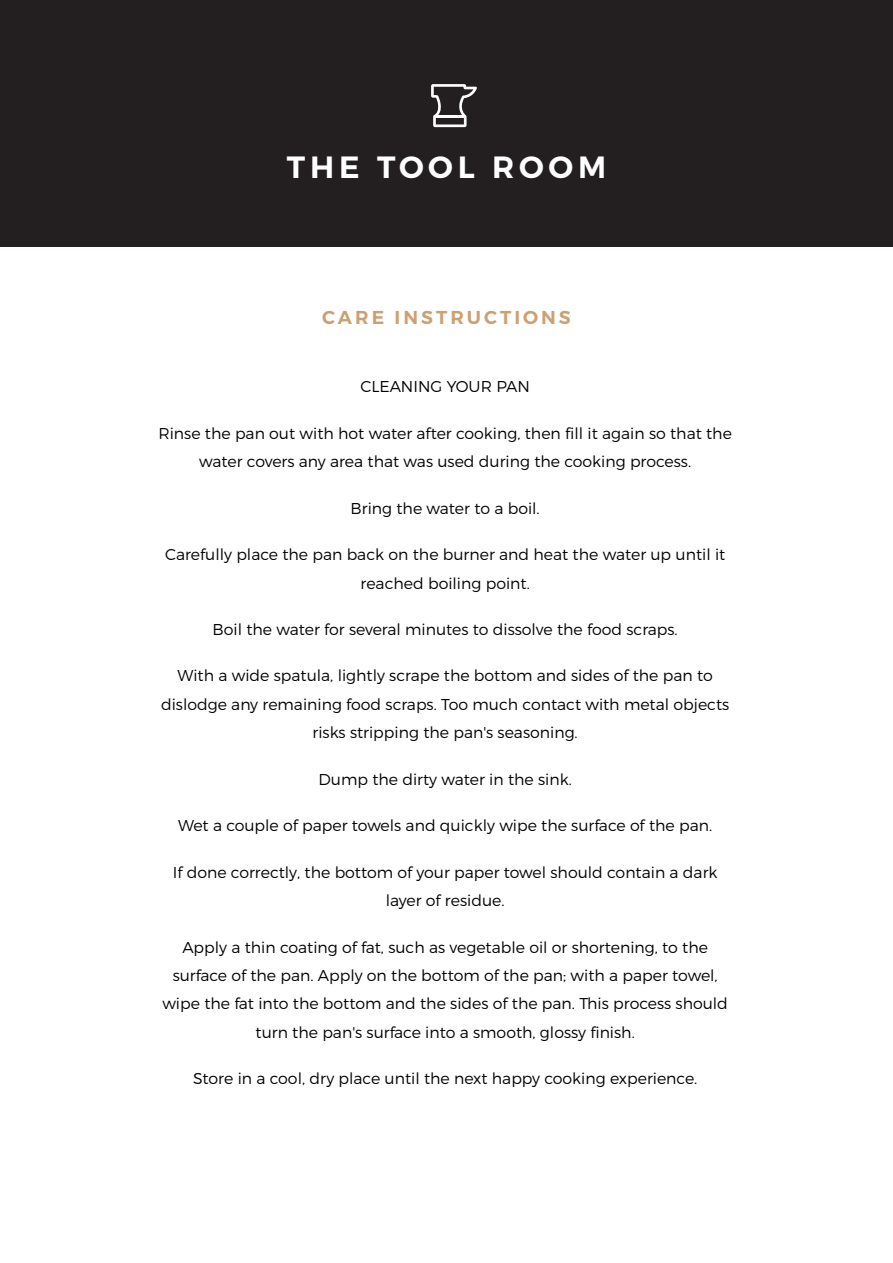
<style>
.page{position:relative;width:893px;height:1263px;background:#fff}
.page>*{position:absolute;margin:0;border:0;box-sizing:border-box;transform-origin:0 0}
.t1{font:600 30.75px "Montserrat";letter-spacing:.16em;color:#fff}
.t2{font:600 18.75px "Montserrat";letter-spacing:.16em;color:#cda072}
.t3{font:300 15.75px/28.5px "Montserrat";color:#000;text-align:center}
</style>
<div class="page">
<div style="left:0;top:0;width:893px;height:246px;background:#231f20"></div>
<svg style="left:431px;top:84px;width:46px;height:43px"></svg>
<hr style="left:434px;top:115px;width:31px;height:3px;background:#fff">
<h1 class="t1" style="left:287px;top:148px;width:321px">THE TOOL ROOM</h1>
<p class="t2" style="left:322px;top:306px;width:250px">CARE INSTRUCTIONS</p>
<p class="t3" style="left:360px;top:372px;width:171px">CLEANING YOUR PAN</p>
<p class="t3" style="left:158px;top:419px;width:575px">Rinse the pan out with hot water after cooking, then fill it again so that the water covers any area that was used during the cooking process.</p>
<p class="t3" style="left:351px;top:493px;width:191px">Bring the water to a boil.</p>
<p class="t3" style="left:165px;top:540px;width:562px">Carefully place the pan back on the burner and heat the water up until it reached boiling point.</p>
<p class="t3" style="left:213px;top:615px;width:467px">Boil the water for several minutes to dissolve the food scraps.</p>
<p class="t3" style="left:161px;top:661px;width:570px">With a wide spatula, lightly scrape the bottom and sides of the pan to dislodge any remaining food scraps. Too much contact with metal objects risks stripping the pan's seasoning.</p>
<p class="t3" style="left:318px;top:765px;width:255px">Dump the dirty water in the sink.</p>
<p class="t3" style="left:178px;top:811px;width:536px">Wet a couple of paper towels and quickly wipe the surface of the pan.</p>
<p class="t3" style="left:173px;top:857px;width:546px">If done correctly, the bottom of your paper towel should contain a dark layer of residue.</p>
<p class="t3" style="left:162px;top:932px;width:567px">Apply a thin coating of fat, such as vegetable oil or shortening, to the surface of the pan. Apply on the bottom of the pan; with a paper towel, wipe the fat into the bottom and the sides of the pan. This process should turn the pan's surface into a smooth, glossy finish.</p>
<p class="t3" style="left:193px;top:1064px;width:506px">Store in a cool, dry place until the next happy cooking experience.</p>
</div>
